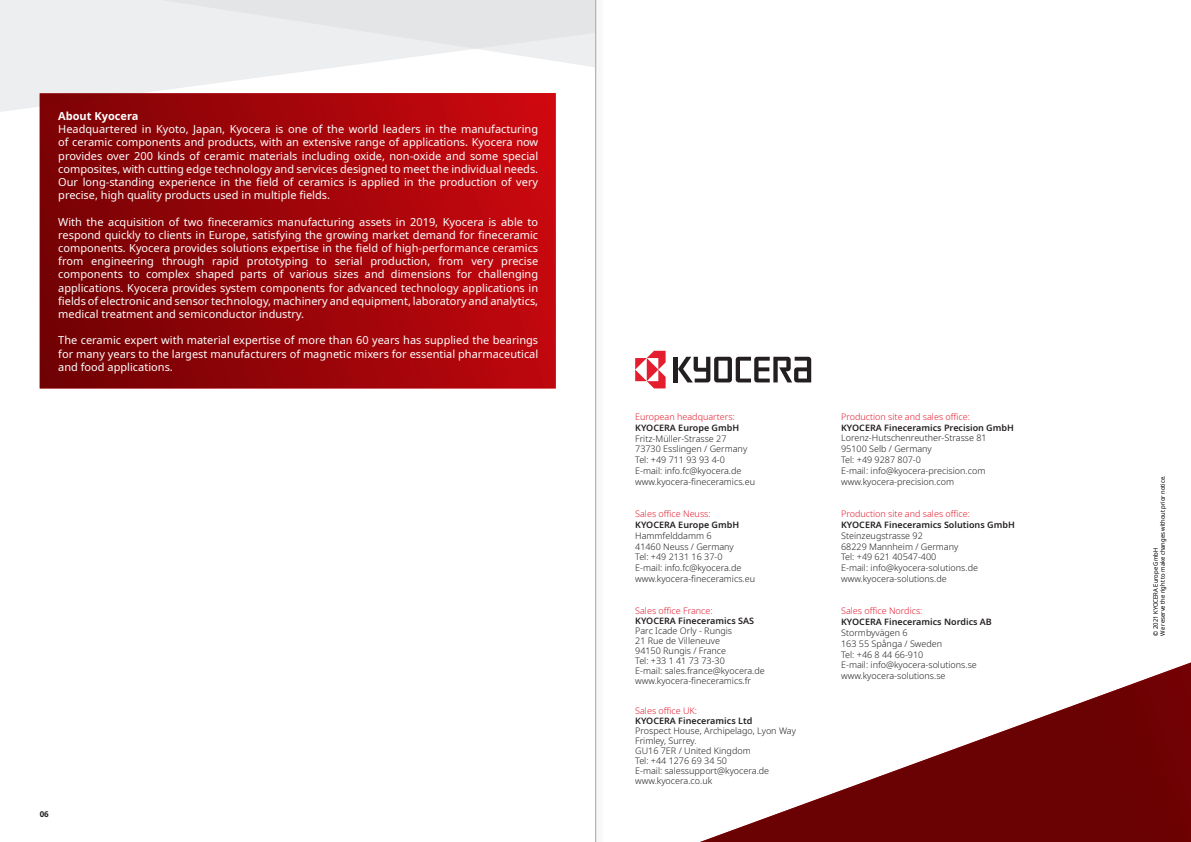
<style>
.page{position:relative;width:1191px;height:842px;background:#fff}
.page>*{position:absolute;margin:0;border:0;box-sizing:border-box;transform-origin:0 0}
.t1{font:11px/13.2px "Noto Sans";color:#fff;text-align:justify}
.t2{font:700 11px "Noto Sans";color:#fff}
.t3{font:300 9px/10.8px "Noto Sans";color:#231f20}
.t4{font:600 9px "Noto Sans";color:#231f20}
.t5{font:300 9px "Noto Sans";color:#e41d2f}
.t6{font:700 8px "Noto Sans";color:#231f20}
.t7{font:300 6px/7.2px "Noto Sans";color:#231f20}
</style>
<div class="page">
<svg style="left:700px;top:662px;width:491px;height:180px"></svg>
<svg style="left:0;top:0;width:594px;height:113px;fill:#edeeef"></svg>
<div style="left:40px;top:93px;width:516px;height:295px;background:linear-gradient(to right,#750204,#c7080f)"></div>
<hr style="left:673px;top:357px;width:4px;height:25px;background:#231f20">
<svg style="left:678px;top:357px;width:133px;height:25px"></svg>
<svg style="left:635px;top:351px;width:30px;height:37px"></svg>
<div style="left:594px;top:0;width:10px;height:842px;background:#231f20;opacity:.4"></div>
<hr style="left:595px;top:0;width:1px;height:842px;background:#9d9fa2">
<p class="t2" style="left:58px;top:108px;width:82px">About Kyocera</p>
<p class="t1" style="left:58px;top:123px;width:481px">Headquartered in Kyoto, Japan, Kyocera is one of the world leaders in the manufacturing of ceramic components and products, with an extensive range of applications. Kyocera now provides over 200 kinds of ceramic materials including oxide, non-oxide and some special composites, with cutting edge technology and services designed to meet the individual needs.<br>Our long-standing experience in the field of ceramics is applied in the production of very precise, high quality products used in multiple fields.</p>
<p class="t1" style="left:58px;top:215px;width:481px">With the acquisition of two fineceramics manufacturing assets in 2019, Kyocera is able to respond quickly to clients in Europe, satisfying the growing market demand for fineceramic components. Kyocera provides solutions expertise in the field of high-performance ceramics from engineering through rapid prototyping to serial production, from very precise components to complex shaped parts of various sizes and dimensions for challenging applications. Kyocera provides system components for advanced technology applications in fields of electronic and sensor technology, machinery and equipment, laboratory and analytics, medical treatment and semiconductor industry.</p>
<p class="t1" style="left:58px;top:334px;width:481px">The ceramic expert with material expertise of more than 60 years has supplied the bearings for many years to the largest manufacturers of magnetic mixers for essential pharmaceutical and food applications.</p>
<p class="t6" style="left:40px;top:809px;width:11px">06</p>
<p class="t5" style="left:635px;top:410px;width:101px">European headquarters:</p>
<p class="t4" style="left:635px;top:421px;width:106px">KYOCERA Europe GmbH</p>
<p class="t3" style="left:635px;top:433px;width:121px">Fritz-Müller-Strasse 27<br>73730 Esslingen / Germany<br>Tel: +49 711 93 93 4-0<br>E-mail: info.fc@kyocera.de www.kyocera-fineceramics.eu</p>
<p class="t5" style="left:635px;top:507px;width:77px">Sales office Neuss:</p>
<p class="t4" style="left:635px;top:518px;width:106px">KYOCERA Europe GmbH</p>
<p class="t3" style="left:635px;top:530px;width:121px">Hammfelddamm 6<br>41460 Neuss / Germany<br>Tel: +49 2131 16 37-0<br>E-mail: info.fc@kyocera.de www.kyocera-fineceramics.eu</p>
<p class="t5" style="left:635px;top:604px;width:79px">Sales office France:</p>
<p class="t4" style="left:635px;top:614px;width:120px">KYOCERA Fineceramics SAS</p>
<p class="t3" style="left:635px;top:625px;width:131px;line-height:10px">Parc Icade Orly - Rungis<br>21 Rue de Villeneuve<br>94150 Rungis / France<br>Tel: +33 1 41 73 73-30<br>E-mail: sales.france@kyocera.de www.kyocera-fineceramics.fr</p>
<p class="t5" style="left:635px;top:704px;width:63px">Sales office UK:</p>
<p class="t4" style="left:635px;top:714px;width:119px">KYOCERA Fineceramics Ltd</p>
<p class="t3" style="left:635px;top:725px;width:162px;line-height:10px">Prospect House, Archipelago, Lyon Way<br>Frimley, Surrey.<br>GU16 7ER / United Kingdom<br>Tel: +44 1276 69 34 50<br>E-mail: salessupport@kyocera.de www.kyocera.co.uk</p>
<p class="t5" style="left:841px;top:410px;width:130px">Production site and sales office:</p>
<p class="t4" style="left:841px;top:421px;width:174px">KYOCERA Fineceramics Precision GmbH</p>
<p class="t3" style="left:841px;top:433px;width:147px">Lorenz-Hutschenreuther-Strasse 81<br>95100 Selb / Germany<br>Tel: +49 9287 807-0<br>E-mail: info@kyocera-precision.com www.kyocera-precision.com</p>
<p class="t5" style="left:841px;top:507px;width:130px">Production site and sales office:</p>
<p class="t4" style="left:841px;top:518px;width:175px">KYOCERA Fineceramics Solutions GmbH</p>
<p class="t3" style="left:841px;top:530px;width:138px">Steinzeugstrasse 92<br>68229 Mannheim / Germany<br>Tel: +49 621 40547-400<br>E-mail: info@kyocera-solutions.de www.kyocera-solutions.de</p>
<p class="t5" style="left:841px;top:605px;width:83px">Sales office Nordics:</p>
<p class="t4" style="left:841px;top:615px;width:152px">KYOCERA Fineceramics Nordics AB</p>
<p class="t3" style="left:841px;top:627px;width:137px">Stormbyvägen 6<br>163 55 Spånga / Sweden<br>Tel: +46 8 44 66-910<br>E-mail: info@kyocera-solutions.se www.kyocera-solutions.se</p>
<p class="t7" style="left:1152px;top:636px;width:162px;rotate:-90deg">© 2021 KYOCERA Europe GmbH<br>We reserve the right to make changes without prior notice.</p>
</div>
